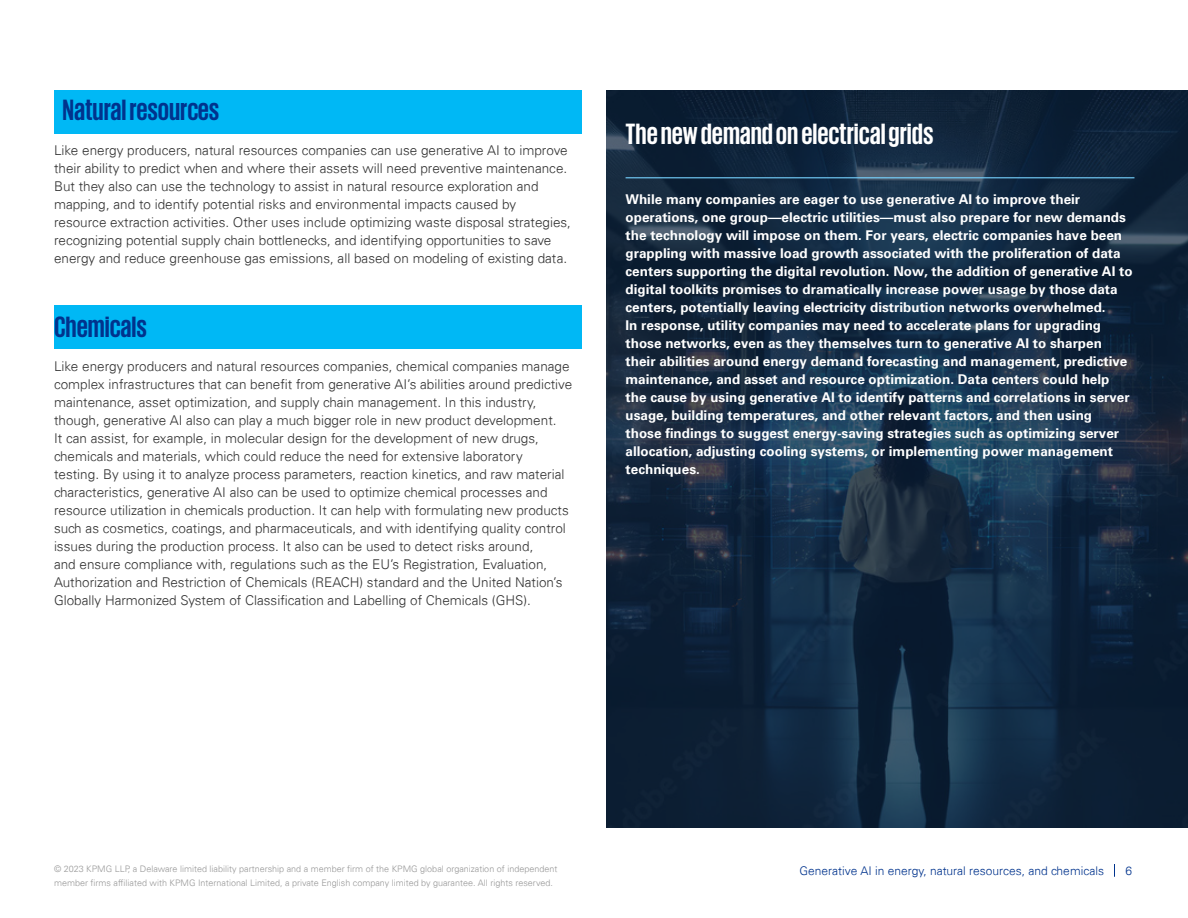
<style>
.page{position:relative;width:1188px;height:918px;background:#fff}
.page>*{position:absolute;margin:0;border:0;box-sizing:border-box;transform-origin:0 0}
.Subhead_24pt_Blue_-_Span{font:700 30px "KPMG";color:#fff}
.Subhead_24pt_Blue_-_Span-2{font:700 30px "KPMG";color:#00338d}
.Bodycopy_9pt{font:300 13.5px/18px "Univers 45";color:#333}
.Bodycopy_9pt_White{font:700 13.5px/18px "Univers";color:#fff}
.t1{font:300 12px "Univers 45";color:#00338d}
.t2{font:300 9px "Univers 45";color:#989898}
</style>
<div class="page">
<svg style="left:606px;top:90px;width:582px;height:738px;background:#132940"></svg>
<div style="left:54px;top:90px;width:528px;height:44px;background:#00b8f5"></div>
<div style="left:54px;top:305px;width:528px;height:44px;background:#00b8f5"></div>
<hr style="left:626px;top:177px;width:508px;height:1px;background:#76d2ff">
<svg style="left:1114px;top:864px;width:1px;height:13px"></svg>
<p class="Subhead_24pt_Blue_-_Span-2" style="left:63px;top:95px;width:158px">Natural resources</p>
<p class="Bodycopy_9pt" style="left:54px;top:141px;width:519px">Like energy producers, natural resources companies can use generative AI to improve their ability to predict when and where their assets will need preventive maintenance.<br>But they also can use the technology to assist in natural resource exploration and mapping, and to identify potential risks and environmental impacts caused by resource extraction activities. Other uses include optimizing waste disposal strategies, recognizing potential supply chain bottlenecks, and identifying opportunities to save energy and reduce greenhouse gas emissions, all based on modeling of existing data.</p>
<p class="Subhead_24pt_Blue_-_Span-2" style="left:54px;top:312px;width:94px">Chemicals</p>
<p class="Bodycopy_9pt" style="left:54px;top:358px;width:520px">Like energy producers and natural resources companies, chemical companies manage complex infrastructures that can benefit from generative AI’s abilities around predictive maintenance, asset optimization, and supply chain management. In this industry, though, generative AI also can play a much bigger role in new product development.<br>It can assist, for example, in molecular design for the development of new drugs, chemicals and materials, which could reduce the need for extensive laboratory<br>testing. By using it to analyze process parameters, reaction kinetics, and raw material characteristics, generative AI also can be used to optimize chemical processes and resource utilization in chemicals production. It can help with formulating new products such as cosmetics, coatings, and pharmaceuticals, and with identifying quality control issues during the production process. It also can be used to detect risks around,<br>and ensure compliance with, regulations such as the EU’s Registration, Evaluation, Authorization and Restriction of Chemicals (REACH) standard and the United Nation’s Globally Harmonized System of Classification and Labelling of Chemicals (GHS).</p>
<p class="Subhead_24pt_Blue_-_Span" style="left:626px;top:119px;width:310px">The new demand on electrical grids</p>
<p class="Bodycopy_9pt_White" style="left:626px;top:191px;width:509px">While many companies are eager to use generative AI to improve their operations, one group—electric utilities—must also prepare for new demands the technology will impose on them. For years, electric companies have been grappling with massive load growth associated with the proliferation of data centers supporting the digital revolution. Now, the addition of generative AI to digital toolkits promises to dramatically increase power usage by those data centers, potentially leaving electricity distribution networks overwhelmed.<br>In response, utility companies may need to accelerate plans for upgrading those networks, even as they themselves turn to generative AI to sharpen their abilities around energy demand forecasting and management, predictive maintenance, and asset and resource optimization. Data centers could help the cause by using generative AI to identify patterns and correlations in server usage, building temperatures, and other relevant factors, and then using<br>those findings to suggest energy-saving strategies such as optimizing server allocation, adjusting cooling systems, or implementing power management techniques.</p>
<p class="t2" style="left:54px;top:864px;width:505px">© 2023 KPMG LLP, a Delaware limited liability partnership and a member firm of the KPMG global organization of independent</p>
<p class="t1" style="left:1125px;top:863px;width:8px">6</p>
<p class="t2" style="left:54px;top:877px;width:501px">member firms affiliated with KPMG International Limited, a private English company limited by guarantee. All rights reserved.</p>
<p class="t1" style="left:800px;top:863px;width:306px">Generative AI in energy, natural resources, and chemicals</p>
</div>
